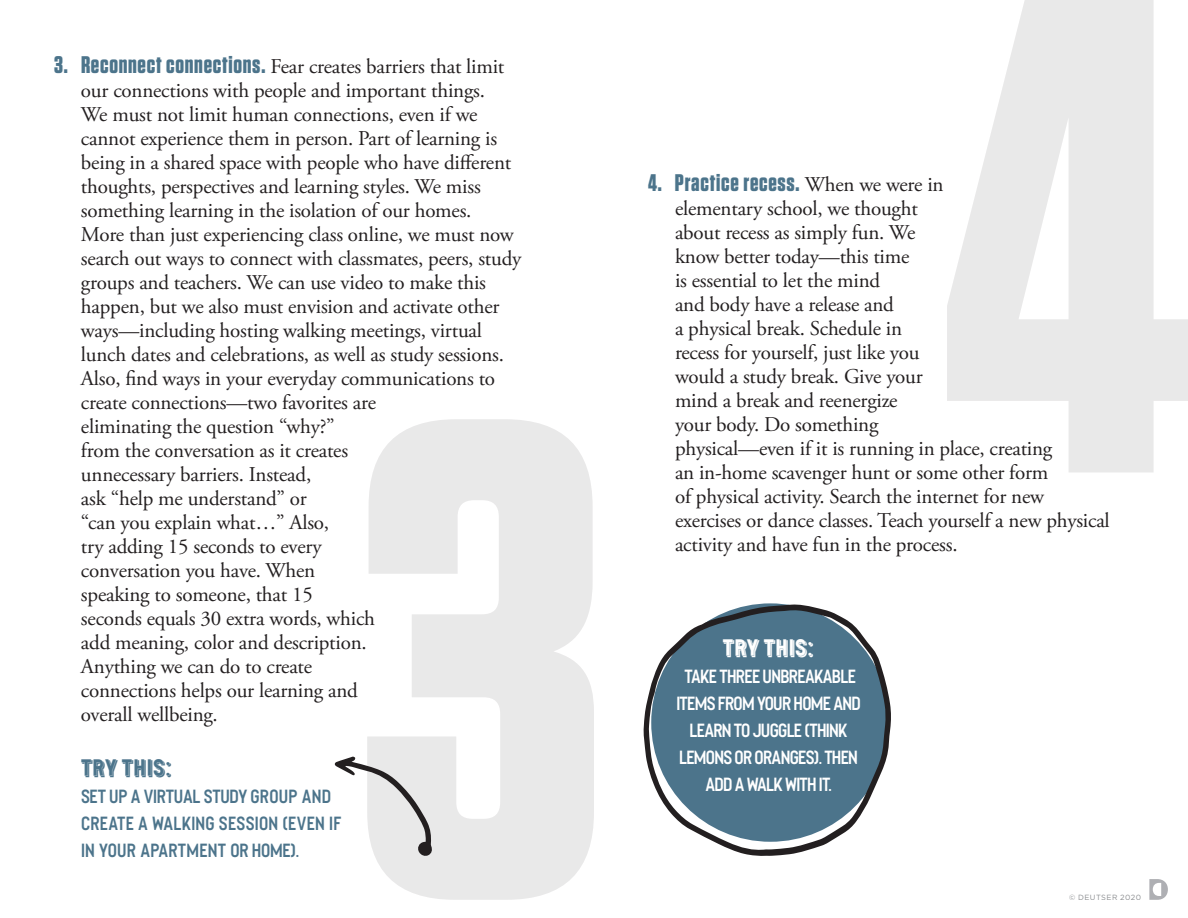
<style>
.page{position:relative;width:1188px;height:918px;background:#fff}
.page>*{position:absolute;margin:0;border:0;box-sizing:border-box;transform-origin:0 0}
.t1{font:30px "Buffalo Bold Fill Shadow";letter-spacing:-.01em;color:#4c748b}
.t2{font:30px "Buffalo Bold Fill Shadow";letter-spacing:-.01em;color:#fff}
.t3{font:600 24px/27px "Buffalo";letter-spacing:-.03em;color:#fff;text-align:center}
.t4{font:600 24px/27px "Buffalo";letter-spacing:.01em;color:#4c748b}
.t5{font:700 24px "Tungsten";letter-spacing:.03em;color:#4c748b}
.t6{font:21px/24px "Adobe Garamond Pro";letter-spacing:-.01em;color:#231f20}
.t7{font:7.5px "Gotham";letter-spacing:.055em;color:#8a8c8f}
.s1{font-family:"Tungsten";font-weight:700;font-size:24px;color:#4c748b}
.s2{font-family:"Adobe Garamond Pro";font-weight:400;font-size:21px;color:#231f20}
</style>
<div class="page">
<svg style="left:1149px;top:879px;width:19px;height:21px"></svg>
<svg style="left:367px;top:419px;width:227px;height:481px;fill:#e9e9e9"></svg>
<svg style="left:947px;top:0;width:241px;height:472px;fill:#e9e9e9"></svg>
<svg style="left:334px;top:757px;width:99px;height:100px"></svg>
<svg style="left:643px;top:604px;width:248px;height:252px;fill:#4c748b"></svg>
<p class="t6" style="left:81px;top:55px;width:442px;text-indent:-27px"><span class="s1">3. Reconnect connections.</span> Fear creates barriers that limit our connections with people and important things.<br>We must not limit human connections, even if we cannot experience them in person. Part of learning is being in a shared space with people who have different thoughts, perspectives and learning styles. We miss something learning in the isolation of our homes.<br>More than just experiencing class online, we must now search out ways to connect with classmates, peers, study groups and teachers. We can use video to make this happen, but we also must envision and activate other ways—including hosting walking meetings, virtual lunch dates and celebrations, as well as study sessions.<br>Also, find ways in your everyday communications to create connections—two favorites are<br>eliminating the question “why?”<br>from the conversation as it creates<br>unnecessary barriers. Instead,<br>ask “help me understand” or<br>“can you explain what…” Also,<br>try adding 15 seconds to every<br>conversation you have. When<br>speaking to someone, that 15<br>seconds equals 30 extra words, which<br>add meaning, color and description.<br>Anything we can do to create<br>connections helps our learning and<br>overall wellbeing.</p>
<p class="t1" style="left:81px;top:751px;width:93px">TRY THIS:</p>
<p class="t4" style="left:81px;top:782px;width:262px">SET UP A VIRTUAL STUDY GROUP AND<br>CREATE A WALKING SESSION (EVEN IF<br>IN YOUR APARTMENT OR HOME).</p>
<p class="t5" style="left:648px;top:170px;width:297px">4. Practice recess. <span class="s2">When we were in</span></p>
<p class="t6" style="left:675px;top:197px;width:436px">elementary school, we thought<br>about recess as simply fun. We<br>know better today—this time<br>is essential to let the mind<br>and body have a release and<br>a physical break. Schedule in<br>recess for yourself, just like you<br>would a study break. Give your<br>mind a break and reenergize<br>your body. Do something<br>physical—even if it is running in place, creating<br>an in-home scavenger hunt or some other form<br>of physical activity. Search the internet for new exercises or dance classes. Teach yourself a new physical activity and have fun in the process.</p>
<p class="t2" style="left:723px;top:631px;width:93px">Try This:</p>
<p class="t3" style="left:676px;top:662px;width:186px">Take three unbreakable items from your home and learn to juggle (think lemons or oranges). Then add a walk with it.</p>
<p class="t7" style="left:1069px;top:892px;width:73px">© DEUTSER 2020</p>
</div>
